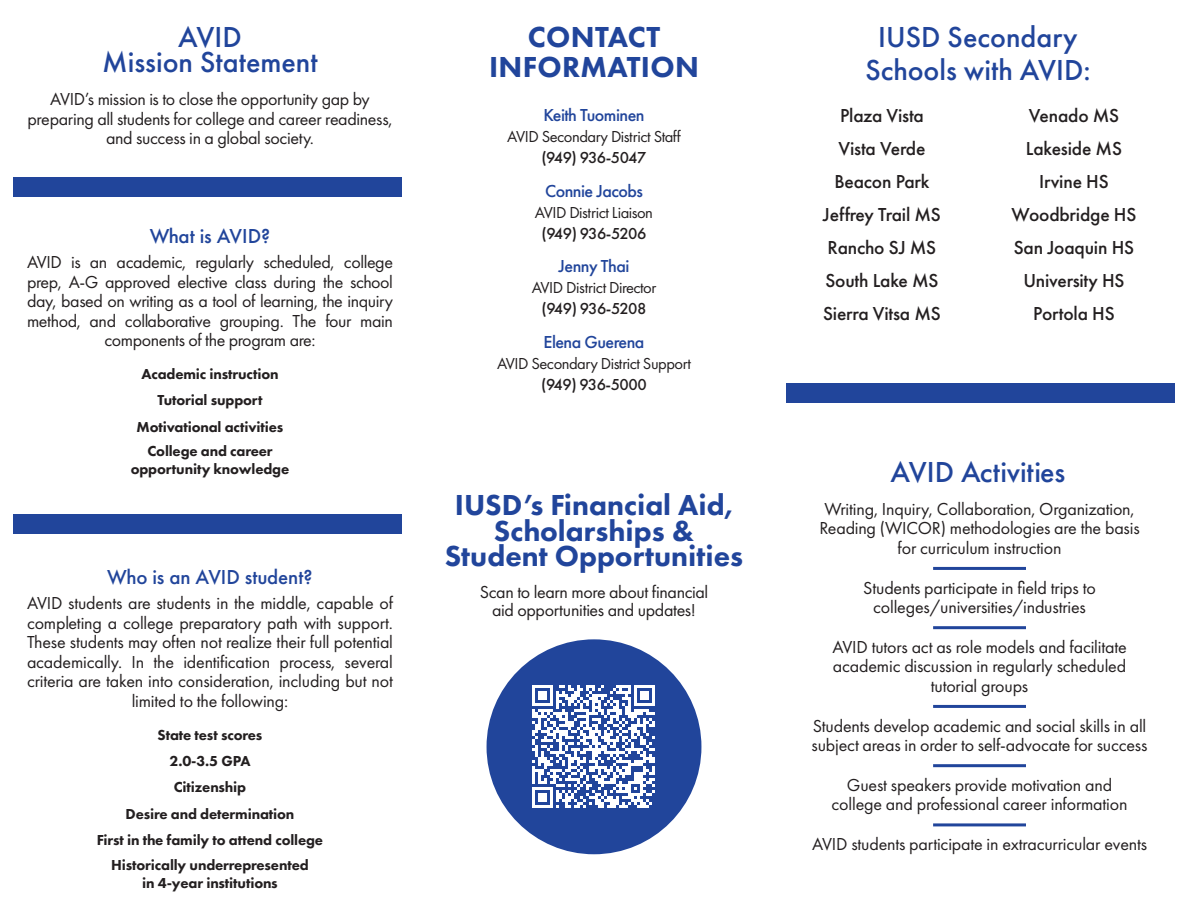
<style>
.page{position:relative;width:1188px;height:918px;background:#fff}
.page>*{position:absolute;margin:0;border:0;box-sizing:border-box;transform-origin:0 0}
.t1{font:800 30px/25.5px "Futura PT";color:#21459b;text-align:center}
.AVID_facts-subtitle{font:500 30px/33px "Futura PT";color:#21459b;text-align:center}
.AVID_facts-description{font:500 21px "Futura PT";color:#21459b}
.AVID-list{font:500 19.5px "Futura PT";letter-spacing:-.01em;color:#231f20}
.AVID_facts-description-2{font:18px/19.5px "Futura PT";letter-spacing:-.02em;color:#231f20;text-align:center}
.AVID_activities{font:18px/19.5px "Futura PT";letter-spacing:-.01em;color:#231f20;text-align:center}
.Contact_Information{font:500 18px "Futura PT";letter-spacing:-.03em;color:#21459b}
.Contact_Information-2{font:16.5px/21px "Futura PT";letter-spacing:-.03em;color:#231f20;text-align:center}
.AVID-list-2{font:800 15px/18px "Futura PT";letter-spacing:-.01em;color:#231f20;text-align:center}
.s1{font-weight:500}
</style>
<div class="page">
<hr style="left:933px;top:567px;width:93px;height:3px;background:#21459b">
<hr style="left:933px;top:626px;width:93px;height:3px;background:#21459b">
<hr style="left:933px;top:705px;width:93px;height:3px;background:#21459b">
<hr style="left:933px;top:764px;width:93px;height:3px;background:#21459b">
<hr style="left:933px;top:823px;width:93px;height:3px;background:#21459b">
<div style="left:13px;top:177px;width:389px;height:20px;background:#21459b"></div>
<div style="left:13px;top:514px;width:389px;height:20px;background:#21459b"></div>
<div style="left:786px;top:383px;width:389px;height:20px;background:#21459b"></div>
<div style="left:487px;top:639px;width:214px;height:215px;background:#21459b;border-radius:50%"></div>
<svg style="left:532px;top:685px;width:123px;height:123px"></svg>
<p class="AVID_facts-subtitle" style="left:102px;top:24px;width:217px;line-height:25.5px">AVID<br>Mission Statement</p>
<p class="AVID_facts-description-2" style="left:27px;top:90px;width:367px">AVID’s mission is to close the opportunity gap by preparing all students for college and career readiness, and success in a global society.</p>
<p class="AVID_facts-description" style="left:150px;top:224px;width:122px">What is AVID?</p>
<p class="AVID_facts-description-2" style="left:27px;top:252px;width:368px">AVID is an academic, regularly scheduled, college prep, A-G approved elective class during the school day, based on writing as a tool of learning, the inquiry method, and collaborative grouping. The four main components of the program are:</p>
<p class="AVID-list-2" style="left:141px;top:365px;width:139px">Academic instruction</p>
<p class="AVID-list-2" style="left:157px;top:391px;width:107px">Tutorial support</p>
<p class="AVID-list-2" style="left:137px;top:417px;width:148px">Motivational activities</p>
<p class="AVID-list-2" style="left:131px;top:442px;width:160px">College and career opportunity knowledge</p>
<p class="AVID_facts-description" style="left:107px;top:565px;width:207px">Who is an AVID student?</p>
<p class="AVID_facts-description-2" style="left:27px;top:594px;width:368px">AVID students are students in the middle, capable of completing a college preparatory path with support.<br>These students may often not realize their full potential academically. In the identification process, several criteria are taken into consideration, including but not limited to the following:</p>
<p class="AVID-list-2" style="left:158px;top:726px;width:106px">State test scores</p>
<p class="AVID-list-2" style="left:169px;top:752px;width:83px">2.0-3.5 GPA</p>
<p class="AVID-list-2" style="left:174px;top:778px;width:74px">Citizenship</p>
<p class="AVID-list-2" style="left:126px;top:804px;width:170px">Desire and determination</p>
<p class="AVID-list-2" style="left:97px;top:831px;width:228px">First in the family to attend college</p>
<p class="AVID-list-2" style="left:111px;top:855px;width:199px">Historically underrepresented in 4-year institutions</p>
<p class="t1" style="left:489px;top:21px;width:211px;line-height:30px">CONTACT<br>INFORMATION</p>
<p class="AVID_facts-subtitle" style="left:865px;top:20px;width:227px">IUSD Secondary<br>Schools with AVID:</p>
<p class="AVID-list" style="left:840px;top:104px;width:85px">Plaza Vista</p>
<p class="AVID-list" style="left:839px;top:137px;width:88px">Vista Verde</p>
<p class="AVID-list" style="left:835px;top:170px;width:96px">Beacon Park</p>
<p class="AVID-list" style="left:823px;top:203px;width:120px">Jeffrey Trail MS</p>
<p class="AVID-list" style="left:828px;top:236px;width:110px">Rancho SJ MS</p>
<p class="AVID-list" style="left:825px;top:269px;width:115px">South Lake MS</p>
<p class="AVID-list" style="left:823px;top:302px;width:119px">Sierra Vitsa MS</p>
<p class="Contact_Information" style="left:543px;top:104px;width:103px">Keith Tuominen</p>
<p class="Contact_Information-2" style="left:507px;top:126px;width:175px">AVID Secondary District Staff <span class="s1">(949) 936-5047</span></p>
<p class="Contact_Information" style="left:545px;top:180px;width:99px">Connie Jacobs</p>
<p class="Contact_Information-2" style="left:535px;top:202px;width:120px">AVID District Liaison <span class="s1">(949) 936-5206</span></p>
<p class="Contact_Information" style="left:559px;top:256px;width:72px">Jenny Thai</p>
<p class="Contact_Information-2" style="left:532px;top:277px;width:126px">AVID District Director <span class="s1">(949) 936-5208</span></p>
<p class="Contact_Information" style="left:544px;top:331px;width:102px">Elena Guerena</p>
<p class="Contact_Information-2" style="left:497px;top:353px;width:195px">AVID Secondary District Support <span class="s1">(949) 936-5000</span></p>
<p class="AVID-list" style="left:1029px;top:104px;width:92px">Venado MS</p>
<p class="AVID-list" style="left:1026px;top:137px;width:98px">Lakeside MS</p>
<p class="AVID-list" style="left:1039px;top:170px;width:71px">Irvine HS</p>
<p class="AVID-list" style="left:1012px;top:203px;width:126px">Woodbridge HS</p>
<p class="AVID-list" style="left:1014px;top:236px;width:122px">San Joaquin HS</p>
<p class="AVID-list" style="left:1023px;top:269px;width:103px">University HS</p>
<p class="AVID-list" style="left:1033px;top:302px;width:83px">Portola HS</p>
<p class="t1" style="left:445px;top:492px;width:300px">IUSD’s Financial Aid,<br>Scholarships &amp;<br>Student Opportunities</p>
<p class="AVID_facts-description-2" style="left:480px;top:583px;width:230px;line-height:18px">Scan to learn more about financial aid opportunities and updates!</p>
<p class="AVID_facts-subtitle" style="left:891px;top:456px;width:176px">AVID Activities</p>
<p class="AVID_activities" style="left:819px;top:499px;width:322px">Writing, Inquiry, Collaboration, Organization,<br>Reading (WICOR) methodologies are the basis for curriculum instruction</p>
<p class="AVID_activities" style="left:863px;top:578px;width:234px">Students participate in field trips to colleges/universities/industries</p>
<p class="AVID_activities" style="left:832px;top:637px;width:296px">AVID tutors act as role models and facilitate academic discussion in regularly scheduled tutorial groups</p>
<p class="AVID_activities" style="left:812px;top:716px;width:337px;text-align:left">Students develop academic and social skills in all subject areas in order to self-advocate for success</p>
<p class="AVID_activities" style="left:832px;top:775px;width:297px">Guest speakers provide motivation and college and professional career information</p>
<p class="AVID_activities" style="left:812px;top:834px;width:337px">AVID students participate in extracurricular events</p>
</div>
